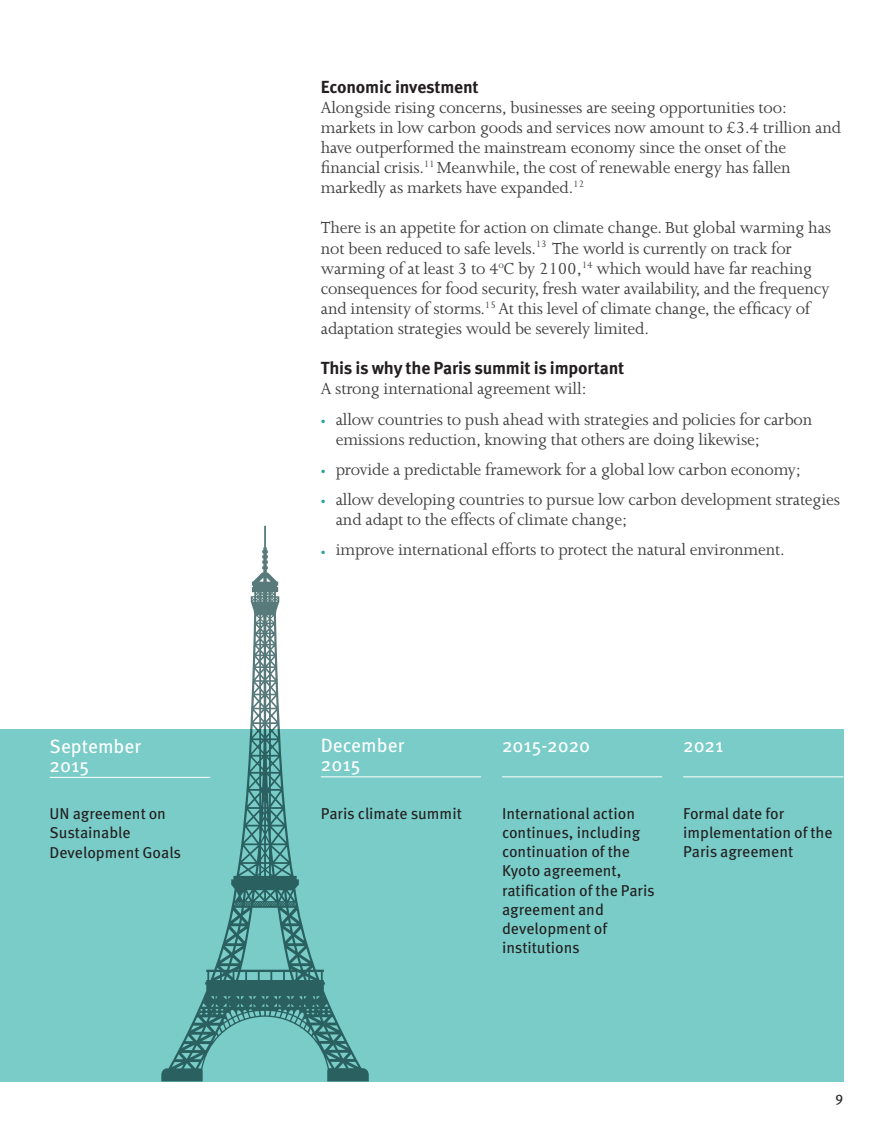
<style>
.page{position:relative;width:893px;height:1141px;background:#fff}
.page>*{position:absolute;margin:0;border:0;box-sizing:border-box;transform-origin:0 0}
.t1{font:19.25px/19.2px "Meta OT";color:#fff}
.t2{font:18.38px/20.1px "Joanna";letter-spacing:-.01em;color:#3e3e3f}
.t3{font:700 17.5px "Meta OT";letter-spacing:-.01em;color:#231f20}
.t4{font:15.75px/19.2px "Meta OT";color:#231f20}
.t5{font:14px "Meta OT";color:#231f20}
</style>
<div class="page">
<div style="left:0;top:729px;width:843px;height:352px;background:#7accc8"></div>
<hr style="left:321px;top:776px;width:160px;height:1px;background:#fff">
<hr style="left:502px;top:776px;width:160px;height:1px;background:#fff">
<hr style="left:683px;top:776px;width:160px;height:1px;background:#fff">
<svg style="left:161px;top:526px;width:208px;height:555px"></svg>
<hr style="left:50px;top:777px;width:160px;height:1px;background:#fff">
<p class="t1" style="left:50px;top:736px;width:93px">September<br>2015</p>
<p class="t4" style="left:50px;top:804px;width:133px">UN agreement on<br>Sustainable<br>Development Goals</p>
<p class="t3" style="left:321px;top:75px;width:159px">Economic investment</p>
<p class="t2" style="left:321px;top:97px;width:522px">Alongside rising concerns, businesses are seeing opportunities too: markets in low carbon goods and services now amount to £3.4 trillion and have outperformed the mainstream economy since the onset of the financial crisis.<sup>11</sup> Meanwhile, the cost of renewable energy has fallen markedly as markets have expanded.<sup>12</sup></p>
<p class="t2" style="left:321px;top:218px;width:512px">There is an appetite for action on climate change. But global warming has not been reduced to safe levels.<sup>13</sup> The world is currently on track for warming of at least 3 to 4<sup>o</sup>C by 2100,<sup>14</sup> which would have far reaching consequences for food security, fresh water availability, and the frequency and intensity of storms.<sup>15</sup> At this level of climate change, the efficacy of adaptation strategies would be severely limited.</p>
<p class="t3" style="left:321px;top:357px;width:305px">This is why the Paris summit is important</p>
<p class="t2" style="left:321px;top:379px;width:267px">A strong international agreement will:</p>
<p class="t2" style="left:336px;top:409px;width:478px;text-indent:-15px"><sub>•</sub> allow countries to push ahead with strategies and policies for carbon emissions reduction, knowing that others are doing likewise;</p>
<p class="t2" style="left:321px;top:459px;width:482px"><sub>•</sub> provide a predictable framework for a global low carbon economy;</p>
<p class="t2" style="left:336px;top:489px;width:506px;text-indent:-15px"><sub>•</sub> allow developing countries to pursue low carbon development strategies and adapt to the effects of climate change;</p>
<p class="t2" style="left:321px;top:539px;width:465px"><sub>•</sub> improve international efforts to protect the natural environment.</p>
<p class="t1" style="left:321px;top:736px;width:85px">December<br>2015</p>
<p class="t4" style="left:321px;top:804px;width:143px">Paris climate summit</p>
<p class="t1" style="left:502px;top:736px;width:90px">2015-2020</p>
<p class="t4" style="left:502px;top:804px;width:154px">International action continues, including continuation of the<br>Kyoto agreement, ratification of the Paris agreement and development of institutions</p>
<p class="t1" style="left:683px;top:736px;width:42px">2021</p>
<p class="t4" style="left:683px;top:804px;width:151px">Formal date for implementation of the<br>Paris agreement</p>
<p class="t5" style="left:836px;top:1088px;width:9px">9</p>
</div>
